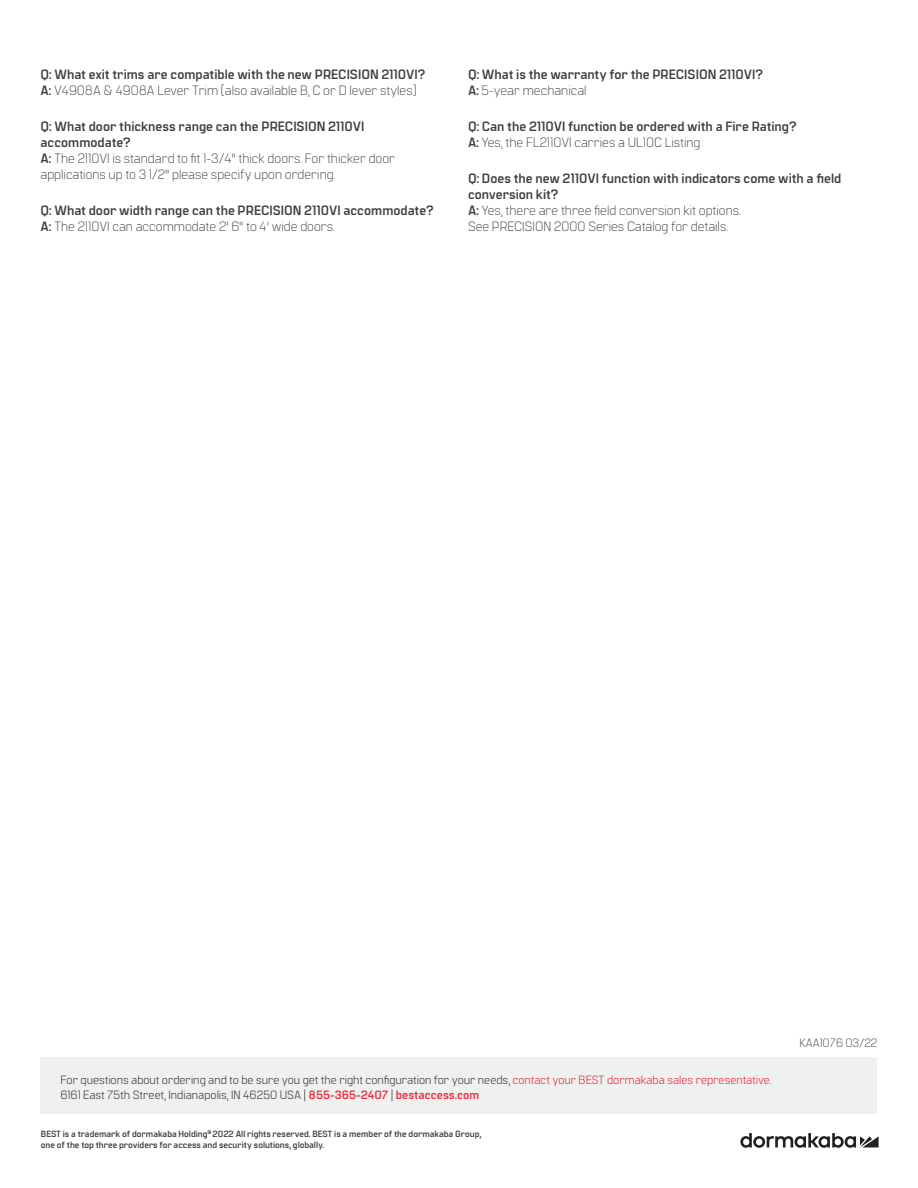
<style>
.page{position:relative;width:918px;height:1188px;background:#fff}
.page>*{position:absolute;margin:0;border:0;box-sizing:border-box;transform-origin:0 0}
.t1{font:700 13.5px/16.2px "Manifold CF";color:#3e3e3f}
.t2{font:300 13.5px/16.2px "Manifold CF";color:#3e3e3f}
.t3{font:12px/15px "Manifold CF";color:#3e3e3f}
.t4{font:300 12px "Manifold CF";color:#3e3e3f}
.t5{font:700 9px/10.8px "Manifold CF";color:#3e3e3f}
.s1{font-weight:300}
.s2{font-weight:700}
.s3{color:#ee2c3b}
.s4{font-weight:700;color:#ee2c3b}
</style>
<div class="page">
<div style="left:40px;top:1058px;width:838px;height:56px;background:#eff0f0"></div>
<svg style="left:740px;top:1133px;width:139px;height:15px"></svg>
<p class="t1" style="left:40px;top:67px;width:386px">Q: What exit trims are compatible with the new PRECISION 2110VI?<br>A: <span class="s1">V4908A &amp; 4908A Lever Trim (also available B, C or D lever styles)</span></p>
<p class="t2" style="left:40px;top:118px;width:356px"><span class="s2">Q: What door thickness range can the PRECISION 2110VI accommodate?<br>A:</span> The 2110VI is standard to fit 1-3/4" thick doors. For thicker door applications up to 3 1/2" please specify upon ordering.</p>
<p class="t1" style="left:40px;top:203px;width:394px">Q: What door width range can the PRECISION 2110VI accommodate?<br>A: <span class="s1">The 2110VI can accommodate 2' 6" to 4' wide doors.</span></p>
<p class="t1" style="left:468px;top:67px;width:296px">Q: What is the warranty for the PRECISION 2110VI?<br>A: <span class="s1">5-year mechanical</span></p>
<p class="t1" style="left:468px;top:119px;width:330px">Q: Can the 2110VI function be ordered with a Fire Rating?<br>A: <span class="s1">Yes, the FL2110VI carries a UL10C Listing</span></p>
<p class="t2" style="left:468px;top:170px;width:375px"><span class="s2">Q: Does the new 2110VI function with indicators come with a field conversion kit?<br>A:</span> Yes, there are three field conversion kit options.<br>See PRECISION 2000 Series Catalog for details.</p>
<p class="t4" style="left:799px;top:1036px;width:80px">KAA1076 03/22</p>
<p class="t3" style="left:60px;top:1073px;width:713px">For questions about ordering and to be sure you get the right configuration for your needs, <span class="s3">contact your BEST dormakaba sales representative.<br></span>6161 East 75th Street, Indianapolis, IN 46250 USA | <span class="s4">855-365-2407</span> | <span class="s4">bestaccess.com</span></p>
<p class="t5" style="left:41px;top:1129px;width:442px">BEST is a trademark of dormakaba Holding<sup>©</sup> 2022 All rights reserved. BEST is a member of the dormakaba Group, one of the top three providers for access and security solutions, globally.</p>
</div>
